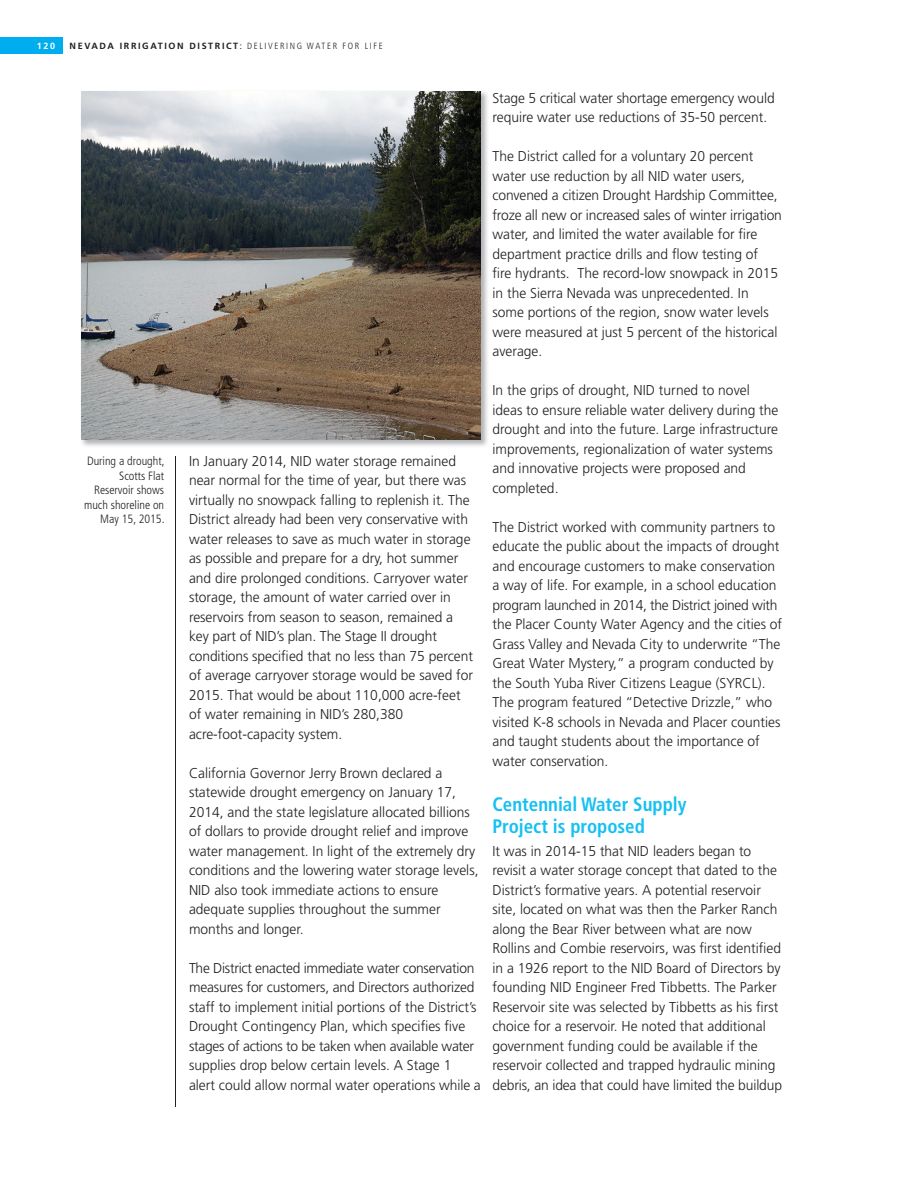
<style>
.page{position:relative;width:918px;height:1188px;background:#fff}
.page>*{position:absolute;margin:0;border:0;box-sizing:border-box;transform-origin:0 0}
.t1{font:700 condensed 19.5px/22.5px "Frutiger";color:#15c0f2}
.t2{font:300 14.25px/19.5px "Frutiger";color:#231f20}
.t3{font:300 condensed 12px/14.4px "Frutiger";color:#231f20;text-align:right}
.t4{font:700 9px "Frutiger";letter-spacing:.18em;color:#231f20}
.t5{font:700 9px "Frutiger";color:#fff}
.s1{font-weight:400;font-stretch:condensed}
.s2{font-weight:300;font-stretch:condensed}
</style>
<div class="page">
<div style="left:0;top:37px;width:63px;height:16px;background:#00aeef"></div>
<img style="left:81px;top:91px;width:407px;height:355px">
<img style="left:81px;top:92px;width:400px;height:348px">
<hr style="left:176px;top:456px;width:1px;height:651px;background:#231f20">
<p class="t5" style="left:37px;top:42px;width:20px">120</p>
<p class="t4" style="left:70px;top:42px;width:315px">NEVADA IRRIGATION DISTRICT<span class="s1">:</span> <span class="s2">DELIVERING WATER FOR LIFE</span></p>
<p class="t3" style="left:84px;top:455px;width:82px">During a drought,<br>Scotts Flat<br>Reservoir shows much shoreline on<br>May 15, 2015.</p>
<p class="t2" style="left:189px;top:452px;width:286px">In January 2014, NID water storage remained near normal for the time of year, but there was virtually no snowpack falling to replenish it. The District already had been very conservative with water releases to save as much water in storage as possible and prepare for a dry, hot summer and dire prolonged conditions. Carryover water storage, the amount of water carried over in reservoirs from season to season, remained a key part of NID’s plan. The Stage II drought conditions specified that no less than 75 percent of average carryover storage would be saved for 2015. That would be about 110,000 acre-feet of water remaining in NID’s 280,380 acre-foot-capacity system.</p>
<p class="t2" style="left:189px;top:764px;width:291px">California Governor Jerry Brown declared a statewide drought emergency on January 17, 2014, and the state legislature allocated billions of dollars to provide drought relief and improve water management. In light of the extremely dry conditions and the lowering water storage levels, NID also took immediate actions to ensure adequate supplies throughout the summer months and longer.</p>
<p class="t2" style="left:189px;top:959px;width:293px">The District enacted immediate water conservation measures for customers, and Directors authorized staff to implement initial portions of the District’s Drought Contingency Plan, which specifies five stages of actions to be taken when available water supplies drop below certain levels. A Stage 1 alert could allow normal water operations while a</p>
<p class="t2" style="left:492px;top:89px;width:284px">Stage 5 critical water shortage emergency would require water use reductions of 35-50 percent.</p>
<p class="t2" style="left:492px;top:148px;width:291px">The District called for a voluntary 20 percent water use reduction by all NID water users, convened a citizen Drought Hardship Committee, froze all new or increased sales of winter irrigation water, and limited the water available for fire department practice drills and flow testing of<br>fire hydrants. The record-low snowpack in 2015 in the Sierra Nevada was unprecedented. In some portions of the region, snow water levels were measured at just 5 percent of the historical average.</p>
<p class="t2" style="left:492px;top:382px;width:287px">In the grips of drought, NID turned to novel ideas to ensure reliable water delivery during the drought and into the future. Large infrastructure improvements, regionalization of water systems and innovative projects were proposed and completed.</p>
<p class="t2" style="left:492px;top:518px;width:291px">The District worked with community partners to educate the public about the impacts of drought and encourage customers to make conservation a way of life. For example, in a school education program launched in 2014, the District joined with the Placer County Water Agency and the cities of Grass Valley and Nevada City to underwrite “The Great Water Mystery,” a program conducted by the South Yuba River Citizens League (SYRCL).<br>The program featured “Detective Drizzle,” who visited K-8 schools in Nevada and Placer counties and taught students about the importance of water conservation.</p>
<h1 class="t1" style="left:492px;top:794px;width:196px">Centennial Water Supply<br>Project is proposed</h1>
<p class="t2" style="left:492px;top:842px;width:291px">It was in 2014-15 that NID leaders began to revisit a water storage concept that dated to the District’s formative years. A potential reservoir site, located on what was then the Parker Ranch along the Bear River between what are now Rollins and Combie reservoirs, was first identified in a 1926 report to the NID Board of Directors by founding NID Engineer Fred Tibbetts. The Parker Reservoir site was selected by Tibbetts as his first choice for a reservoir. He noted that additional government funding could be available if the reservoir collected and trapped hydraulic mining debris, an idea that could have limited the buildup</p>
</div>
